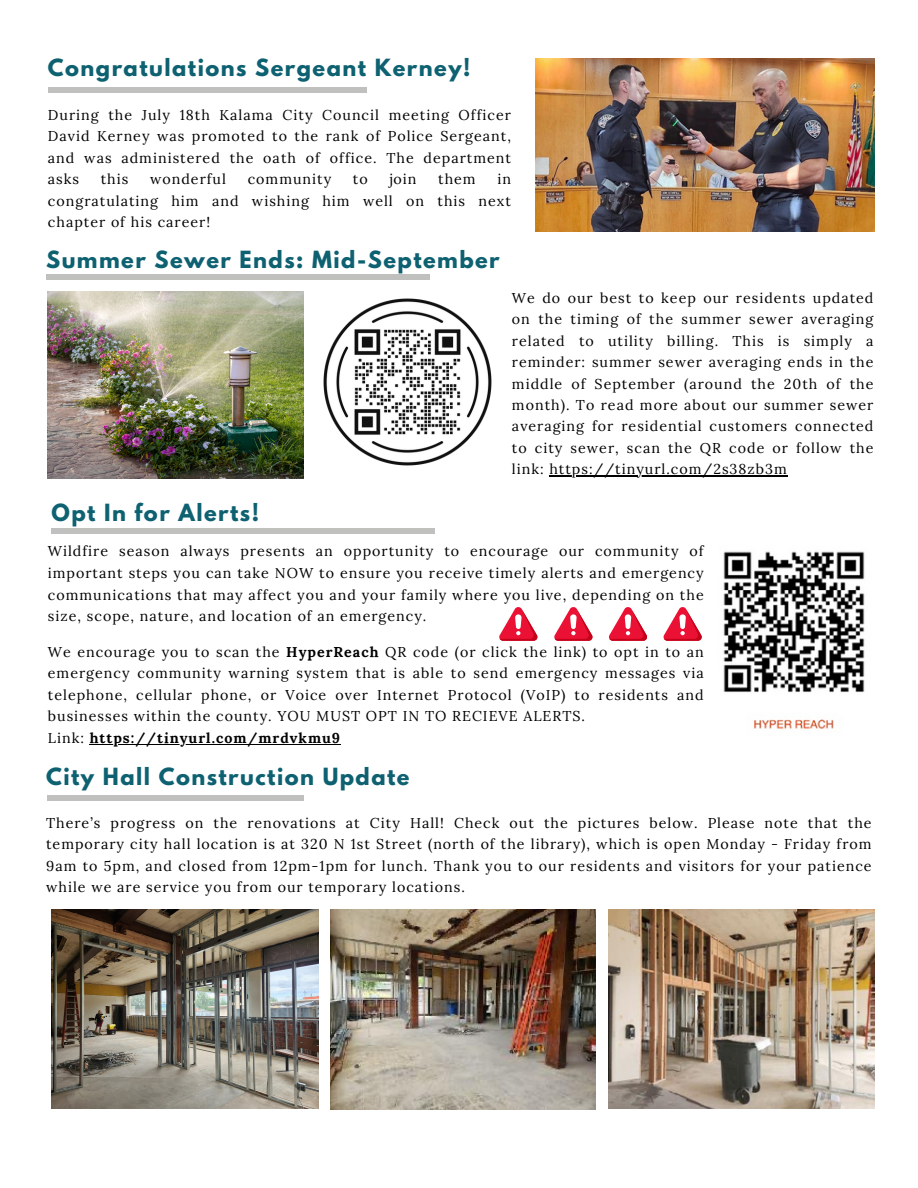
<style>
.page{position:relative;width:918px;height:1188px;background:#fff}
.page>*{position:absolute;margin:0;border:0;box-sizing:border-box;transform-origin:0 0}
.t1{font:700 21px "League Spartan";letter-spacing:.07em;color:#0e6171}
.t2{font:14.25px/21.3px "Lora";letter-spacing:.07em;color:#000;text-align:justify}
.t3{font:700 14.25px "Lora";letter-spacing:.07em;color:#000}
.s1{font-weight:700}
.s2{font-weight:400}
</style>
<div class="page">
<div style="left:46px;top:275px;width:383px;height:5px;background:#c0c0be"></div>
<img style="left:723px;top:551px;width:142px;height:178px">
<img style="left:535px;top:58px;width:340px;height:173px">
<div style="left:48px;top:88px;width:319px;height:5px;background:#c0c0be"></div>
<img style="left:48px;top:292px;width:255px;height:186px">
<div style="left:48px;top:796px;width:256px;height:5px;background:#c0c0be"></div>
<img style="left:324px;top:298px;width:168px;height:168px">
<img style="left:609px;top:910px;width:265px;height:199px">
<div style="left:52px;top:528px;width:383px;height:6px;background:#c0c0be"></div>
<hr style="left:90px;top:744px;width:251px;height:1px;background:#000">
<svg style="left:664px;top:607px;width:38px;height:34px"></svg>
<svg style="left:499px;top:607px;width:38px;height:34px"></svg>
<svg style="left:554px;top:607px;width:39px;height:34px"></svg>
<svg style="left:609px;top:607px;width:38px;height:34px"></svg>
<img style="left:52px;top:910px;width:266px;height:199px">
<img style="left:330px;top:910px;width:266px;height:200px">
<hr style="left:549px;top:475px;width:239px;height:1px;background:#000">
<p class="t1" style="left:48px;top:57px;width:424px">Congratulations Sergeant Kerney!</p>
<h1 class="t2" style="left:48px;top:104px;width:465px">During the July 18th Kalama City Council meeting Officer David Kerney was promoted to the rank of Police Sergeant, and was administered the oath of office. The department asks</h1>
<h1 class="t2" style="left:101px;top:168px;width:29px">this</h1>
<h1 class="t2" style="left:150px;top:168px;width:77px">wonderful</h1>
<h1 class="t2" style="left:248px;top:168px;width:85px">community</h1>
<h1 class="t2" style="left:353px;top:168px;width:16px">to</h1>
<h1 class="t2" style="left:389px;top:168px;width:29px">join</h1>
<h1 class="t2" style="left:438px;top:168px;width:39px">them</h1>
<h1 class="t2" style="left:48px;top:168px;width:465px;text-indent:449px">in congratulating him and wishing him well on this next chapter of his career!</h1>
<p class="t1" style="left:46px;top:249px;width:455px">Summer Sewer Ends: Mid-September</p>
<p class="t1" style="left:52px;top:502px;width:209px">Opt In for Alerts!</p>
<p class="t2" style="left:512px;top:287px;width:363px">We do our best to keep our residents updated on the timing of the summer sewer averaging related to utility billing. This is simply a reminder: summer sewer averaging ends in the middle of September (around the 20th of the month). To read more about our summer sewer averaging for residential customers connected to city sewer, scan the QR code or follow the link: https://tinyurl.com/2s38zb3m</p>
<p class="t2" style="left:48px;top:540px;width:657px">Wildfire season always presents an opportunity to encourage our community of important steps you can take NOW to ensure you receive timely alerts and emergency communications that may affect you and your family where you live, depending on the size, scope, nature, and location of an emergency.</p>
<p class="t2" style="left:48px;top:641px;width:657px">We encourage you to scan the <span class="s1">HyperReach</span> QR code (or click the link) to opt in to an emergency community warning system that is able to send emergency messages via telephone, cellular phone, or Voice over Internet Protocol (VoIP) to residents and businesses within the county. YOU MUST OPT IN TO RECIEVE ALERTS.</p>
<h1 class="t3" style="left:48px;top:729px;width:294px"><span class="s2">Link:</span> https://tinyurl.com/mrdvkmu9</h1>
<p class="t1" style="left:46px;top:766px;width:365px">City Hall Construction Update</p>
<p class="t2" style="left:46px;top:812px;width:827px">There’s progress on the renovations at City Hall! Check out the pictures below. Please note that the temporary city hall location is at 320 N 1st Street (north of the library), which is open Monday - Friday from 9am to 5pm, and closed from 12pm-1pm for lunch. Thank you to our residents and visitors for your patience while we are service you from our temporary locations.</p>
</div>
